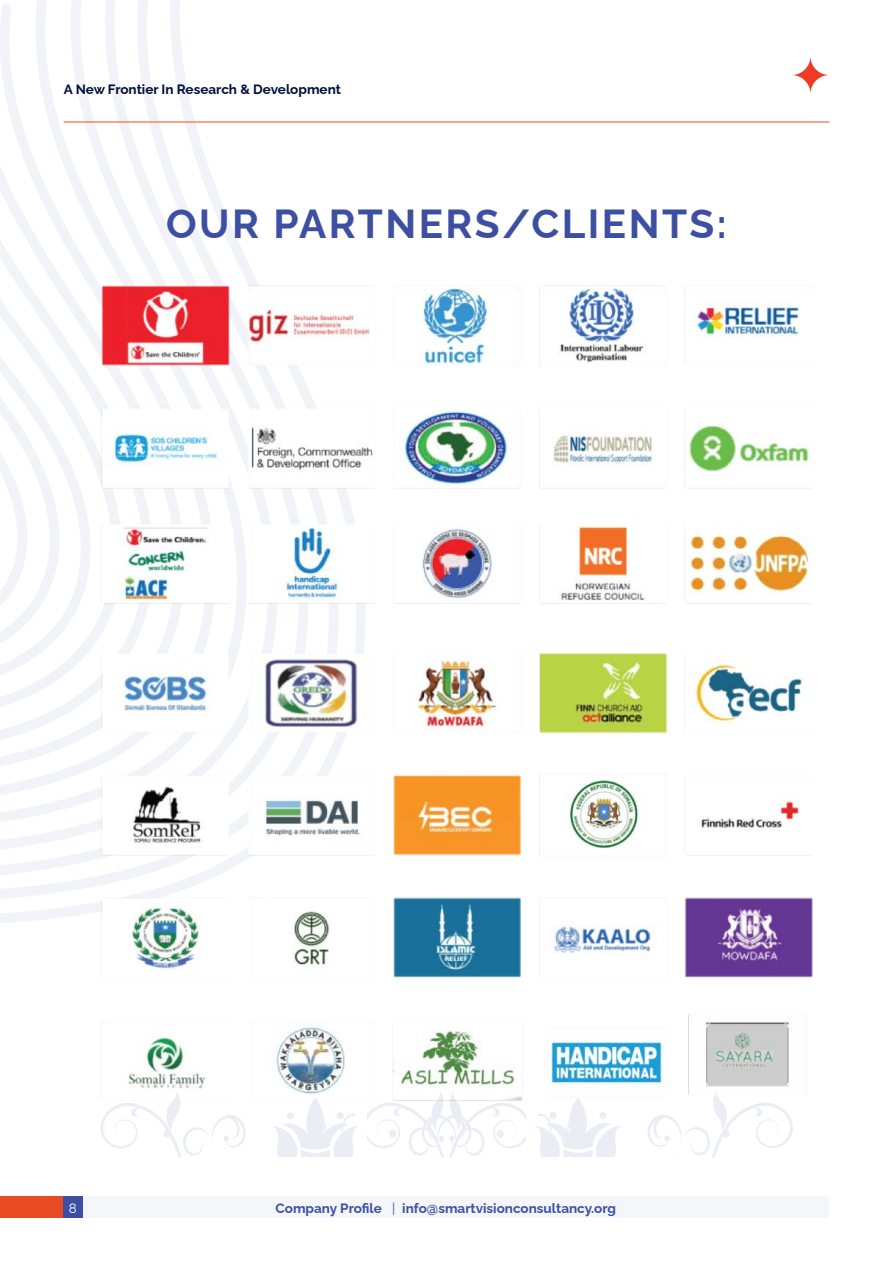
<style>
.page{position:relative;width:893px;height:1263px;background:#fff}
.page>*{position:absolute;margin:0;border:0;box-sizing:border-box;transform-origin:0 0}
.Content_24{font:700 40.5px "Raleway";letter-spacing:.06em;color:#3d4fa3}
.t1{font:700 13.5px "Raleway";color:#3d4fa3}
.t2{font:700 13.5px "Raleway";color:#001039}
.t3{font:13.5px "Raleway";color:#fff}
.s1{font-weight:400}
</style>
<div class="page">
<svg style="left:0;top:0;width:250px;height:832px"></svg>
<svg style="left:0;top:1px;width:219px;height:806px"></svg>
<svg style="left:0;top:13px;width:188px;height:770px"></svg>
<svg style="left:0;top:29px;width:156px;height:732px"></svg>
<svg style="left:0;top:52px;width:125px;height:680px"></svg>
<svg style="left:0;top:86px;width:93px;height:618px"></svg>
<svg style="left:0;top:98px;width:62px;height:584px"></svg>
<div style="left:62px;top:1196px;width:767px;height:21px;background:#f5f6f9"></div>
<div style="left:62px;top:1196px;width:21px;height:21px;background:#3d4fa3"></div>
<div style="left:0;top:1196px;width:62px;height:21px;background:#e84a24"></div>
<hr style="left:64px;top:122px;width:765px;height:1px;background:#e84a24">
<svg style="left:791px;top:57px;width:38px;height:37px"></svg>
<img style="left:70px;top:269px;width:743px;height:825px">
<svg style="left:536px;top:1098px;width:84px;height:58px"></svg>
<svg style="left:647px;top:1091px;width:166px;height:66px"></svg>
<svg style="left:368px;top:1091px;width:158px;height:66px"></svg>
<svg style="left:273px;top:1098px;width:85px;height:59px"></svg>
<svg style="left:70px;top:1091px;width:176px;height:66px"></svg>
<p class="t2" style="left:64px;top:78px;width:279px">A New Frontier In Research &amp; Development</p>
<p class="Content_24" style="left:166px;top:192px;width:562px">OUR PARTNERS/CLIENTS:</p>
<p class="t3" style="left:69px;top:1197px;width:10px">8</p>
<p class="t1" style="left:276px;top:1198px;width:342px">Company Profile <span class="s1">|</span> info@smartvisionconsultancy.org</p>
</div>
